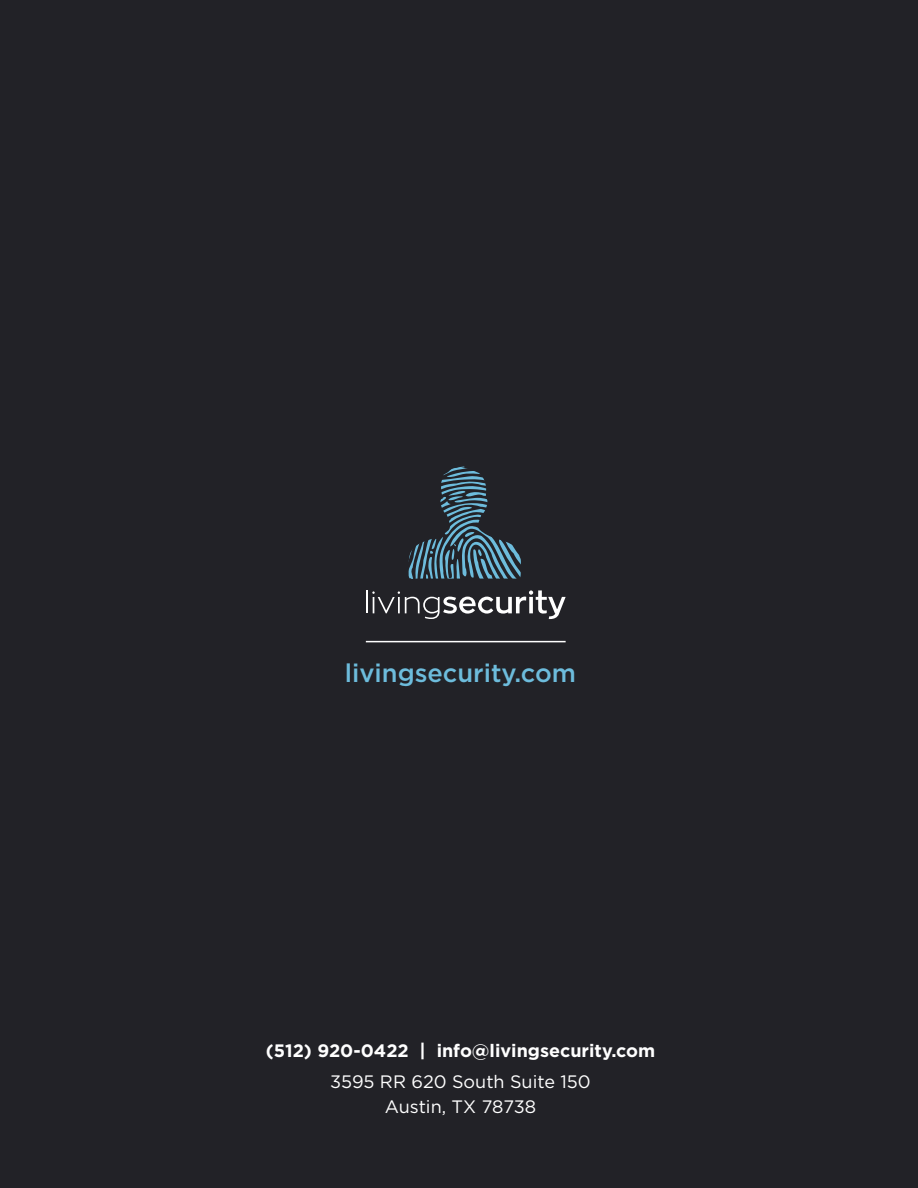
<style>
.page{position:relative;width:918px;height:1188px;background:#222227}
.page>*{position:absolute;margin:0;border:0;box-sizing:border-box;transform-origin:0 0}
.t1{font:500 25.5px "Gotham";color:#6dbcdc}
.t2{font:700 18px "Gotham";color:#fff}
.t3{font:18px/24.6px "Gotham";color:#fff;text-align:center}
</style>
<div class="page">
<hr style="left:366px;top:590px;width:2px;height:23px;background:#fff">
<svg style="left:372px;top:590px;width:194px;height:29px"></svg>
<svg style="left:408px;top:467px;width:113px;height:112px"></svg>
<hr style="left:366px;top:641px;width:200px;height:1px;background:#fff">
<h1 class="t1" style="left:345px;top:657px;width:233px">livingsecurity.com</h1>
<p class="t2" style="left:266px;top:1039px;width:391px">(512) 920-0422 | info@livingsecurity.com</p>
<p class="t3" style="left:330px;top:1069px;width:262px">3595 RR 620 South Suite 150<br>Austin, TX 78738</p>
</div>
